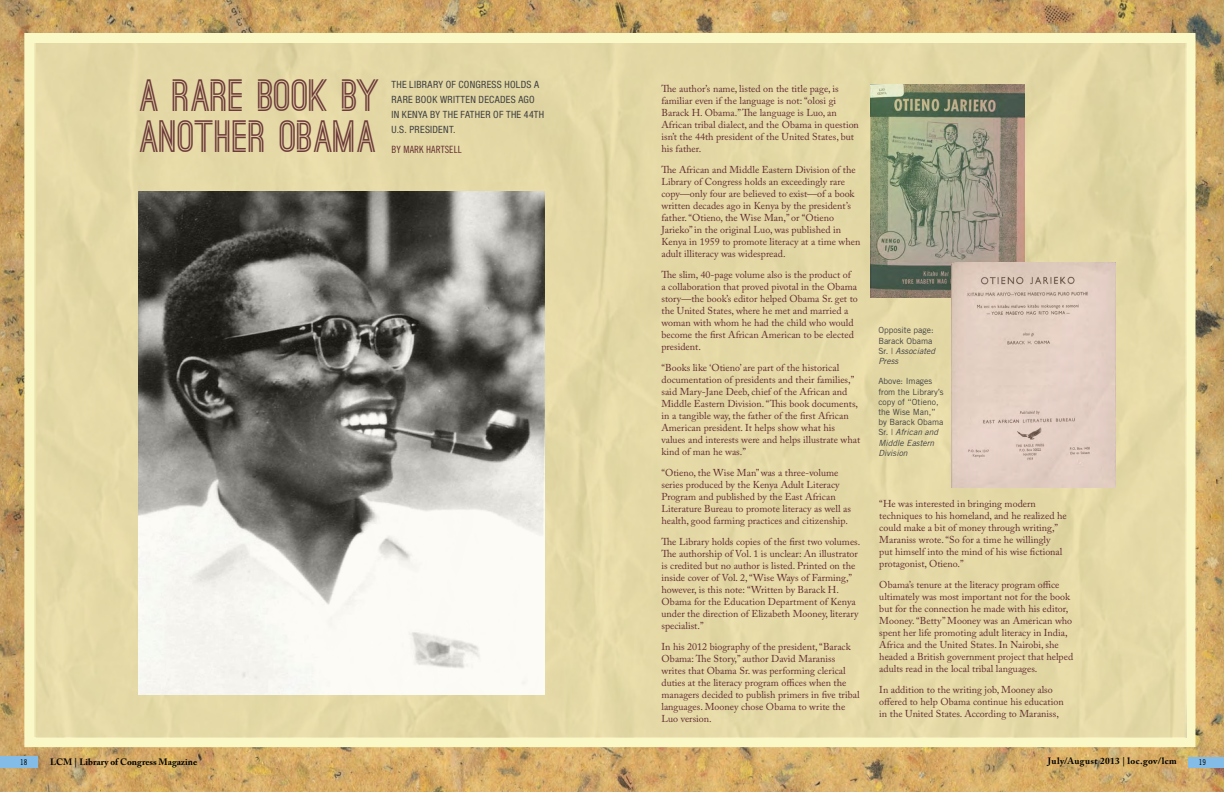
<style>
.page{position:relative;width:1224px;height:792px;background:#fff}
.page>*{position:absolute;margin:0;border:0;box-sizing:border-box;transform-origin:0 0}
.Text-Dept{font:700 43px/41px "Ostrich Sans";color:#6d3a3b}
.Text-Dept-2{font:10px/12px "Adobe Caslon Pro";color:#612b2f}
.teaser{font:condensed 10px/15px "Helvetica Neue";letter-spacing:.025em;color:#414042}
.byline{font:10px "Trade Gothic Cond Eighteen";letter-spacing:.01em;color:#612b2f}
.t1{font:700 9.2px "Adobe Caslon Pro";letter-spacing:.01em;color:#000}
.t2{font:700 9.2px "Adobe Caslon Pro";letter-spacing:.035em;color:#000}
.photo_caption{font:8.5px/10.2px "Trade Gothic";color:#414042}
.t3{font:8px "Trade Gothic Cond Eighteen";color:#000}
.s1{font-style:italic}
</style>
<div class="page">
<img style="left:0;top:0;width:1224px;height:792px">
<div style="left:24px;top:33px;width:1172px;height:714px;background:#e9e4ad;border:10px solid #fbf8c8"></div>
<div style="left:36px;top:43px;width:1151px;height:695px;background:#e4d9a6"></div>
<img style="left:139px;top:191px;width:406px;height:503px">
<img style="left:870px;top:85px;width:155px;height:213px">
<img style="left:952px;top:262px;width:163px;height:226px">
<div style="left:0;top:757px;width:38px;height:11px;background:#83bce6"></div>
<div style="left:1188px;top:757px;width:36px;height:10px;background:#83bce6"></div>
<p class="Text-Dept" style="left:139px;top:77px;width:243px">A RARE BOOK BY<br>ANOTHER OBAMA</p>
<p class="Text-Dept-2" style="left:662px;top:83px;width:199px">The author’s name, listed on the title page, is familiar even if the language is not: “olosi gi Barack H. Obama.” The language is Luo, an African tribal dialect, and the Obama in question isn’t the 44th president of the United States, but his father.</p>
<p class="Text-Dept-2" style="left:662px;top:164px;width:200px">The African and Middle Eastern Division of the Library of Congress holds an exceedingly rare copy—only four are believed to exist—of a book written decades ago in Kenya by the president’s father. “Otieno, the Wise Man,” or “Otieno Jarieko” in the original Luo, was published in Kenya in 1959 to promote literacy at a time when adult illiteracy was widespread.</p>
<p class="Text-Dept-2" style="left:662px;top:269px;width:198px">The slim, 40-page volume also is the product of<br>a collaboration that proved pivotal in the Obama story—the book’s editor helped Obama Sr. get to the United States, where he met and married a woman with whom he had the child who would become the first African American to be elected president.</p>
<p class="Text-Dept-2" style="left:662px;top:362px;width:200px">“Books like ‘Otieno’ are part of the historical documentation of presidents and their families,” said Mary-Jane Deeb, chief of the African and Middle Eastern Division. “This book documents, in a tangible way, the father of the first African American president. It helps show what his values and interests were and helps illustrate what kind of man he was.”</p>
<p class="Text-Dept-2" style="left:662px;top:467px;width:191px">“Otieno, the Wise Man” was a three-volume series produced by the Kenya Adult Literacy Program and published by the East African Literature Bureau to promote literacy as well as health, good farming practices and citizenship.</p>
<p class="Text-Dept-2" style="left:662px;top:536px;width:200px">The Library holds copies of the first two volumes.<br>The authorship of Vol. 1 is unclear: An illustrator is credited but no author is listed. Printed on the inside cover of Vol. 2, “Wise Ways of Farming,” however, is this note: “Written by Barack H.<br>Obama for the Education Department of Kenya under the direction of Elizabeth Mooney, literary specialist.”</p>
<p class="Text-Dept-2" style="left:662px;top:641px;width:200px">In his 2012 biography of the president, “Barack Obama: The Story,” author David Maraniss writes that Obama Sr. was performing clerical duties at the literacy program offices when the managers decided to publish primers in five tribal languages. Mooney chose Obama to write the Luo version.</p>
<p class="teaser" style="left:392px;top:77px;width:154px">THE LIBRARY OF CONGRESS HOLDS A<br>RARE BOOK WRITTEN DECADES AGO<br>IN KENYA BY THE FATHER OF THE 44TH<br>U.S. PRESIDENT.</p>
<p class="byline" style="left:392px;top:143px;width:72px">BY MARK HARTSELL</p>
<p class="photo_caption" style="left:878px;top:325px;width:58px">Opposite page:<br>Barack Obama<br>Sr. | <span class="s1">Associated<br>Press</span></p>
<p class="photo_caption" style="left:878px;top:376px;width:67px">Above: Images from the Library’s copy of “Otieno, the Wise Man,” by Barack Obama<br>Sr. | <span class="s1">African and<br>Middle Eastern<br>Division</span></p>
<p class="Text-Dept-2" style="left:879px;top:498px;width:189px">“He was interested in bringing modern techniques to his homeland, and he realized he could make a bit of money through writing,” Maraniss wrote. “So for a time he willingly put himself into the mind of his wise fictional protagonist, Otieno.”</p>
<p class="Text-Dept-2" style="left:879px;top:579px;width:195px">Obama’s tenure at the literacy program office ultimately was most important not for the book but for the connection he made with his editor, Mooney. “Betty” Mooney was an American who spent her life promoting adult literacy in India, Africa and the United States. In Nairobi, she headed a British government project that helped adults read in the local tribal languages.</p>
<p class="Text-Dept-2" style="left:879px;top:684px;width:186px">In addition to the writing job, Mooney also offered to help Obama continue his education in the United States. According to Maraniss,</p>
<p class="t3" style="left:20px;top:757px;width:9px">18</p>
<p class="t1" style="left:50px;top:756px;width:148px">LCM | Library of Congress Magazine</p>
<p class="t2" style="left:1048px;top:755px;width:130px">July/August 2013 | loc.gov/lcm</p>
<p class="t3" style="left:1199px;top:757px;width:9px">19</p>
</div>
